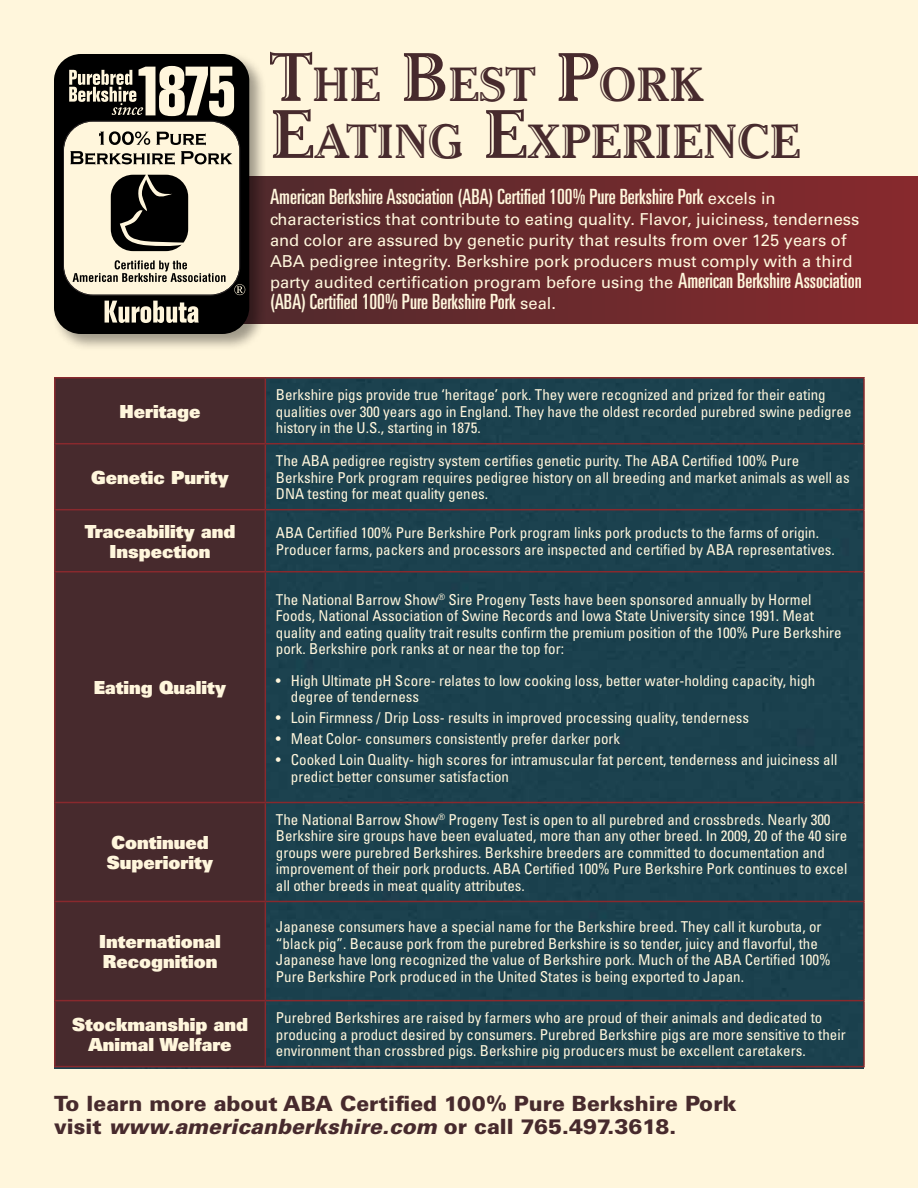
<style>
.page{position:relative;width:918px;height:1188px;background:#fff6dc}
.page>*{position:absolute;margin:0;border:0;box-sizing:border-box;transform-origin:0 0}
.t1{font:700 49.35px/57px "Cheltenham Handtooled";color:#472a2d}
.t2{font:ultra-condensed 21px "Univers";color:#fff6dc}
.t3{font:900 21px/23.1px "Univers";color:#472a2d}
.t4{font:900 18px/19.8px "Univers";color:#fff6dc;text-align:center}
.t5{font:16.5px/21px "Univers";color:#fff6dc}
.t6{font:condensed 15px/16.5px "Univers";color:#fff6dc}
.s1{font-size:70.5px}
.s2{font-stretch:normal;font-size:16.5px}
.s3{font-stretch:ultra-condensed;font-size:21px}
.s4{font-style:italic}
</style>
<div class="page">
<div style="left:54px;top:379px;width:810px;height:690px;background:#1b414e"></div>
<svg style="left:266px;top:177px;width:652px;height:147px;background:#6c292d"></svg>
<div style="left:51px;top:51px;width:215px;height:300px;background:#000;opacity:.38"></div>
<svg style="left:54px;top:54px;width:195px;height:280px;background:#0d0c0b"></svg>
<svg style="left:105px;top:301px;width:94px;height:22px"></svg>
<svg style="left:63px;top:66px;width:182px;height:229px"></svg>
<div style="left:56px;top:379px;width:209px;height:687px;background:#472a2d"></div>
<hr style="left:54px;top:379px;width:2px;height:64px;background:#89292d">
<hr style="left:54px;top:444px;width:2px;height:65px;background:#89292d">
<hr style="left:54px;top:510px;width:2px;height:61px;background:#89292d">
<hr style="left:54px;top:572px;width:2px;height:230px;background:#89292d">
<hr style="left:54px;top:803px;width:2px;height:98px;background:#89292d">
<hr style="left:54px;top:902px;width:2px;height:98px;background:#89292d">
<hr style="left:54px;top:1001px;width:2px;height:65px;background:#89292d">
<hr style="left:54px;top:377px;width:211px;height:2px;background:#89292d">
<hr style="left:54px;top:443px;width:211px;height:1px;background:#89292d">
<hr style="left:54px;top:509px;width:211px;height:1px;background:#89292d">
<hr style="left:54px;top:571px;width:211px;height:1px;background:#89292d">
<hr style="left:54px;top:802px;width:211px;height:1px;background:#89292d">
<hr style="left:54px;top:901px;width:211px;height:1px;background:#89292d">
<hr style="left:54px;top:1000px;width:211px;height:1px;background:#89292d">
<hr style="left:54px;top:1066px;width:211px;height:1px;background:#89292d">
<hr style="left:265px;top:379px;width:1px;height:64px;background:#89292d">
<hr style="left:265px;top:444px;width:1px;height:65px;background:#89292d">
<hr style="left:265px;top:510px;width:1px;height:61px;background:#89292d">
<hr style="left:265px;top:572px;width:1px;height:230px;background:#89292d">
<hr style="left:265px;top:803px;width:1px;height:98px;background:#89292d">
<hr style="left:265px;top:902px;width:1px;height:98px;background:#89292d">
<hr style="left:265px;top:1001px;width:1px;height:65px;background:#89292d">
<hr style="left:265px;top:377px;width:600px;height:2px;background:#89292d">
<hr style="left:863px;top:379px;width:2px;height:64px;background:#89292d">
<hr style="left:863px;top:444px;width:2px;height:65px;background:#89292d">
<hr style="left:863px;top:510px;width:2px;height:61px;background:#89292d">
<hr style="left:863px;top:572px;width:2px;height:230px;background:#89292d">
<hr style="left:863px;top:803px;width:2px;height:98px;background:#89292d">
<hr style="left:863px;top:902px;width:2px;height:98px;background:#89292d">
<hr style="left:863px;top:1001px;width:2px;height:65px;background:#89292d">
<hr style="left:265px;top:443px;width:600px;height:1px;background:#89292d">
<hr style="left:265px;top:509px;width:600px;height:1px;background:#89292d">
<hr style="left:265px;top:571px;width:600px;height:1px;background:#89292d">
<hr style="left:265px;top:802px;width:600px;height:1px;background:#89292d">
<hr style="left:265px;top:901px;width:600px;height:1px;background:#89292d">
<hr style="left:265px;top:1000px;width:600px;height:1px;background:#89292d">
<hr style="left:265px;top:1066px;width:600px;height:1px;background:#89292d">
<h1 class="t1" style="left:270px;top:56px;width:532px"><span class="s1">T</span>HE <span class="s1">B</span>EST <span class="s1">P</span>ORK<br><span class="s1">E</span>ATING <span class="s1">E</span>XPERIENCE</h1>
<p class="t4" style="left:120px;top:401px;width:82px">Heritage</p>
<p class="t4" style="left:91px;top:467px;width:139px">Genetic Purity</p>
<h2 class="t2" style="left:270px;top:185px;width:507px">American Berkshire Association (ABA) Certified 100% Pure Berkshire Pork <span class="s2">excels in</span></h2>
<p class="t5" style="left:270px;top:209px;width:593px">characteristics that contribute to eating quality. Flavor, juiciness, tenderness and color are assured by genetic purity that results from over 125 years of ABA pedigree integrity. Berkshire pork producers must comply with a third party audited certification program before using the <span class="s3">American Berkshire Association</span></p>
<h2 class="t2" style="left:270px;top:290px;width:288px">(ABA) Certified 100% Pure Berkshire Pork <span class="s2">seal.</span></h2>
<p class="t6" style="left:276px;top:386px;width:577px">Berkshire pigs provide true ‘heritage’ pork. They were recognized and prized for their eating qualities over 300 years ago in England. They have the oldest recorded purebred swine pedigree history in the U.S., starting in 1875.</p>
<p class="t6" style="left:276px;top:452px;width:575px">The ABA pedigree registry system certifies genetic purity. The ABA Certified 100% Pure<br>Berkshire Pork program requires pedigree history on all breeding and market animals as well as<br>DNA testing for meat quality genes.</p>
<p class="t4" style="left:85px;top:521px;width:152px">Traceability and<br>Inspection</p>
<p class="t6" style="left:276px;top:525px;width:561px">ABA Certified 100% Pure Berkshire Pork program links pork products to the farms of origin.<br>Producer farms, packers and processors are inspected and certified by ABA representatives.</p>
<p class="t4" style="left:94px;top:678px;width:134px">Eating Quality</p>
<p class="t4" style="left:107px;top:832px;width:108px;text-align:left">Continued<br>Superiority</p>
<p class="t4" style="left:99px;top:932px;width:123px;text-align:left">International<br>Recognition</p>
<p class="t6" style="left:276px;top:591px;width:567px">The National Barrow Show<sup>®</sup> Sire Progeny Tests have been sponsored annually by Hormel Foods, National Association of Swine Records and Iowa State University since 1991. Meat quality and eating quality trait results confirm the premium position of the 100% Pure Berkshire pork. Berkshire pork ranks at or near the top for:</p>
<p class="t6" style="left:291px;top:672px;width:526px;text-indent:-15px">• High Ultimate pH Score- relates to low cooking loss, better water-holding capacity, high degree of tenderness</p>
<p class="t6" style="left:276px;top:709px;width:475px">• Loin Firmness / Drip Loss- results in improved processing quality, tenderness</p>
<p class="t6" style="left:276px;top:730px;width:346px">• Meat Color- consumers consistently prefer darker pork</p>
<p class="t6" style="left:291px;top:751px;width:548px;text-indent:-15px">• Cooked Loin Quality- high scores for intramuscular fat percent, tenderness and juiciness all predict better consumer satisfaction</p>
<p class="t6" style="left:276px;top:811px;width:573px">The National Barrow Show<sup>®</sup> Progeny Test is open to all purebred and crossbreds. Nearly 300<br>Berkshire sire groups have been evaluated, more than any other breed. In 2009, 20 of the 40 sire groups were purebred Berkshires. Berkshire breeders are committed to documentation and improvement of their pork products. ABA Certified 100% Pure Berkshire Pork continues to excel all other breeds in meat quality attributes.</p>
<p class="t6" style="left:276px;top:918px;width:556px">Japanese consumers have a special name for the Berkshire breed. They call it kurobuta, or “black pig”. Because pork from the purebred Berkshire is so tender, juicy and flavorful, the Japanese have long recognized the value of Berkshire pork. Much of the ABA Certified 100% Pure Berkshire Pork produced in the United States is being exported to Japan.</p>
<p class="t4" style="left:72px;top:1014px;width:177px">Stockmanship and<br>Animal Welfare</p>
<p class="t6" style="left:276px;top:1009px;width:571px">Purebred Berkshires are raised by farmers who are proud of their animals and dedicated to producing a product desired by consumers. Purebred Berkshire pigs are more sensitive to their environment than crossbred pigs. Berkshire pig producers must be excellent caretakers.</p>
<h2 class="t3" style="left:54px;top:1092px;width:684px">To learn more about ABA Certified 100% Pure Berkshire Pork visit <span class="s4">www.americanberkshire.com</span> or call 765.497.3618.</h2>
</div>
